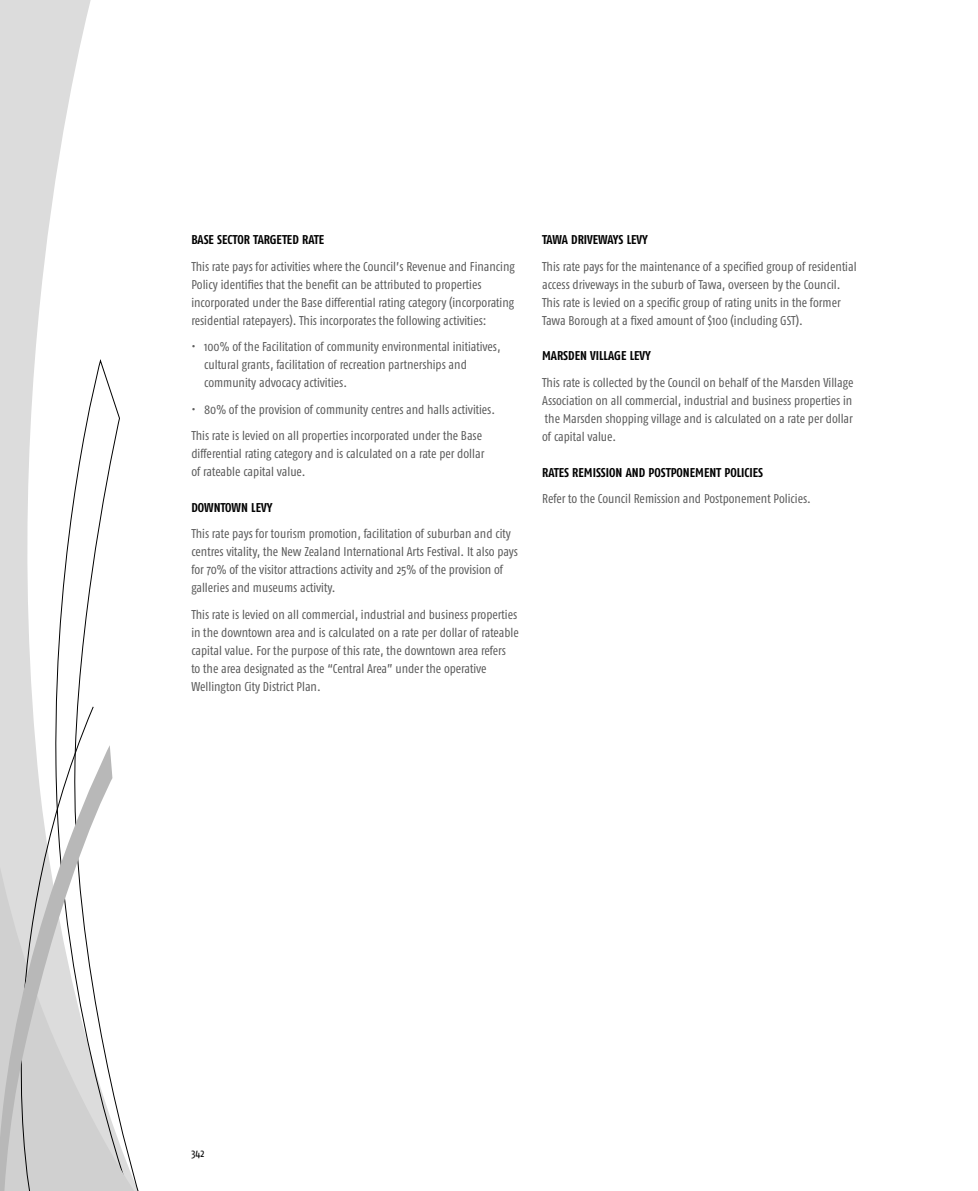
<style>
.page{position:relative;width:978px;height:1191px;background:#fff}
.page>*{position:absolute;margin:0;border:0;box-sizing:border-box;transform-origin:0 0}
.t1{font:12.75px/18px "Fago Co";color:#5a5a5a}
.t2{font:12.75px "Fago Co Bold Lf";color:#000}
.t3{font:11.25px "Fago Co";color:#000}
</style>
<div class="page">
<svg style="left:0;top:0;width:91px;height:127px;fill:#dcdcdc"></svg>
<svg style="left:0;top:127px;width:139px;height:1063px"></svg>
<svg style="left:0;top:706px;width:94px;height:39px"></svg>
<svg style="left:0;top:745px;width:112px;height:445px"></svg>
<p class="t2" style="left:191px;top:235px;width:134px">BASE SECTOR TARGETED RATE</p>
<p class="t1" style="left:191px;top:258px;width:325px">This rate pays for activities where the Council’s Revenue and Financing Policy identifies that the benefit can be attributed to properties incorporated under the Base differential rating category (incorporating residential ratepayers). This incorporates the following activities:</p>
<p class="t1" style="left:204px;top:339px;width:298px;text-indent:-13px">• 100% of the Facilitation of community environmental initiatives, cultural grants, facilitation of recreation partnerships and community advocacy activities.</p>
<p class="t1" style="left:191px;top:397px;width:305px;line-height:26.5px">• 80% of the provision of community centres and halls activities.<br>This rate is levied on all properties incorporated under the Base</p>
<p class="t1" style="left:191px;top:446px;width:294px">differential rating category and is calculated on a rate per dollar of rateable capital value.</p>
<p class="t2" style="left:191px;top:502px;width:83px">DOWNTOWN LEVY</p>
<p class="t1" style="left:191px;top:526px;width:328px">This rate pays for tourism promotion, facilitation of suburban and city centres vitality, the New Zealand International Arts Festival. It also pays for 70% of the visitor attractions activity and 25% of the provision of galleries and museums activity.</p>
<p class="t1" style="left:191px;top:606px;width:329px">This rate is levied on all commercial, industrial and business properties in the downtown area and is calculated on a rate per dollar of rateable capital value. For the purpose of this rate, the downtown area refers<br>to the area designated as the “Central Area” under the operative Wellington City District Plan.</p>
<p class="t2" style="left:542px;top:235px;width:107px">TAWA DRIVEWAYS LEVY</p>
<p class="t1" style="left:542px;top:258px;width:316px">This rate pays for the maintenance of a specified group of residential access driveways in the suburb of Tawa, overseen by the Council.<br>This rate is levied on a specific group of rating units in the former Tawa Borough at a fixed amount of $100 (including GST).</p>
<p class="t2" style="left:542px;top:351px;width:110px">MARSDEN VILLAGE LEVY</p>
<p class="t1" style="left:542px;top:374px;width:313px;text-align:justify">This rate is collected by the Council on behalf of the Marsden Village Association on all commercial, industrial and business properties in the Marsden shopping village and is calculated on a rate per dollar of capital value.</p>
<p class="t2" style="left:542px;top:467px;width:222px">RATES REMISSION AND POSTPONEMENT POLICIES</p>
<p class="t1" style="left:542px;top:491px;width:270px">Refer to the Council Remission and Postponement Policies.</p>
<p class="t3" style="left:191px;top:1148px;width:15px">342</p>
</div>
